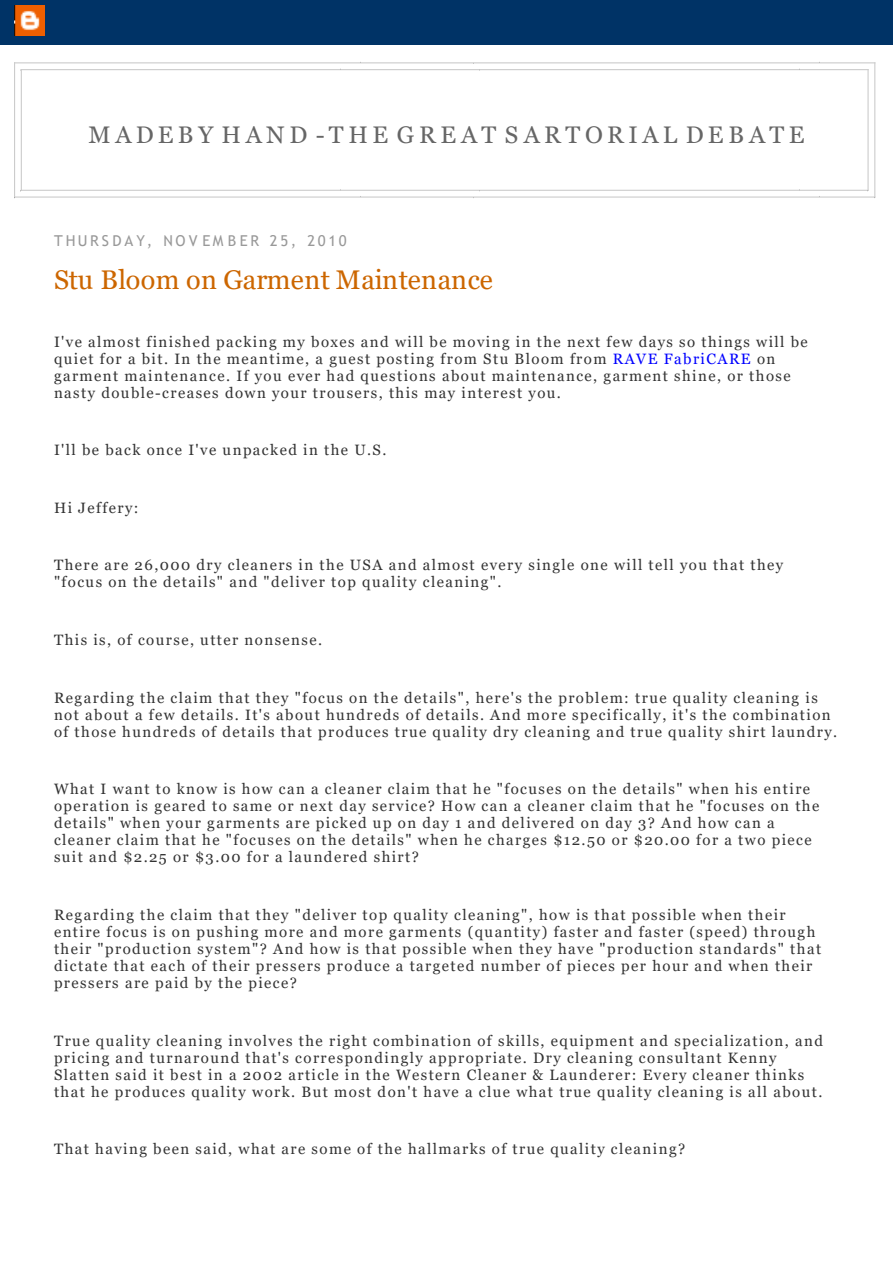
<style>
.page{position:relative;width:893px;height:1263px;background:#fff}
.page>*{position:absolute;margin:0;border:0;box-sizing:border-box;transform-origin:0 0}
.t1{font:27px "Georgia";letter-spacing:.01em;color:#c60}
.t2{font:24px "Georgia";color:#666}
.t3{font:15px/17.1px "Georgia";letter-spacing:.095em;color:#333}
.t4{font:15px "Trebuchet MS";letter-spacing:.16em;color:#999}
.s1{color:#00f}
</style>
<div class="page">
<div style="left:0;top:0;width:893px;height:45px;background:#036"></div>
<img style="left:15px;top:6px;width:30px;height:30px">
<hr style="left:13px;top:62px;width:863px;height:2px;background:#ccc">
<hr style="left:13px;top:196px;width:863px;height:2px;background:#ccc">
<hr style="left:13px;top:62px;width:3px;height:136px;background:#ccc">
<hr style="left:874px;top:62px;width:2px;height:136px;background:#ccc">
<hr style="left:20px;top:69px;width:849px;height:2px;background:#ccc">
<hr style="left:20px;top:189px;width:849px;height:2px;background:#ccc">
<hr style="left:20px;top:69px;width:2px;height:122px;background:#ccc">
<hr style="left:867px;top:69px;width:2px;height:122px;background:#ccc">
<h2 class="t2" style="left:88px;top:125px;width:718px">M A D E B Y H A N D - T H E G R E A T S A R T O R I A L D E B A T E</h2>
<p class="t4" style="left:54px;top:235px;width:294px">T HUR S D A Y , NO V EM B ER 2 5 , 2 0 1 0</p>
<h1 class="t1" style="left:54px;top:269px;width:440px">Stu Bloom on Garment Maintenance</h1>
<p class="t3" style="left:54px;top:334px;width:755px">I've almost finished packing my boxes and will be moving in the next few days so things will be quiet for a bit. In the meantime, a guest posting from Stu Bloom from <span class="s1">RAVE FabriCARE</span> on garment maintenance. If you ever had questions about maintenance, garment shine, or those nasty double-creases down your trousers, this may interest you.</p>
<p class="t3" style="left:54px;top:443px;width:334px">I'll be back once I've unpacked in the U.S.</p>
<p class="t3" style="left:54px;top:500px;width:86px">Hi Jeffery:</p>
<p class="t3" style="left:54px;top:558px;width:731px">There are 26,000 dry cleaners in the USA and almost every single one will tell you that they "focus on the details" and "deliver top quality cleaning".</p>
<p class="t3" style="left:54px;top:632px;width:270px">This is, of course, utter nonsense.</p>
<p class="t3" style="left:54px;top:690px;width:785px">Regarding the claim that they "focus on the details", here's the problem: true quality cleaning is not about a few details. It's about hundreds of details. And more specifically, it's the combination of those hundreds of details that produces true quality dry cleaning and true quality shirt laundry.</p>
<p class="t3" style="left:54px;top:781px;width:767px">What I want to know is how can a cleaner claim that he "focuses on the details" when his entire operation is geared to same or next day service? How can a cleaner claim that he "focuses on the details" when your garments are picked up on day 1 and delivered on day 3? And how can a cleaner claim that he "focuses on the details" when he charges $12.50 or $20.00 for a two piece suit and $2.25 or $3.00 for a laundered shirt?</p>
<p class="t3" style="left:54px;top:907px;width:769px">Regarding the claim that they "deliver top quality cleaning", how is that possible when their entire focus is on pushing more and more garments (quantity) faster and faster (speed) through their "production system"? And how is that possible when they have "production standards" that dictate that each of their pressers produce a targeted number of pieces per hour and when their pressers are paid by the piece?</p>
<p class="t3" style="left:54px;top:1033px;width:770px">True quality cleaning involves the right combination of skills, equipment and specialization, and pricing and turnaround that's correspondingly appropriate. Dry cleaning consultant Kenny Slatten said it best in a 2002 article in the Western Cleaner &amp; Launderer: Every cleaner thinks that he produces quality work. But most don't have a clue what true quality cleaning is all about.</p>
<p class="t3" style="left:54px;top:1141px;width:633px">That having been said, what are some of the hallmarks of true quality cleaning?</p>
</div>
